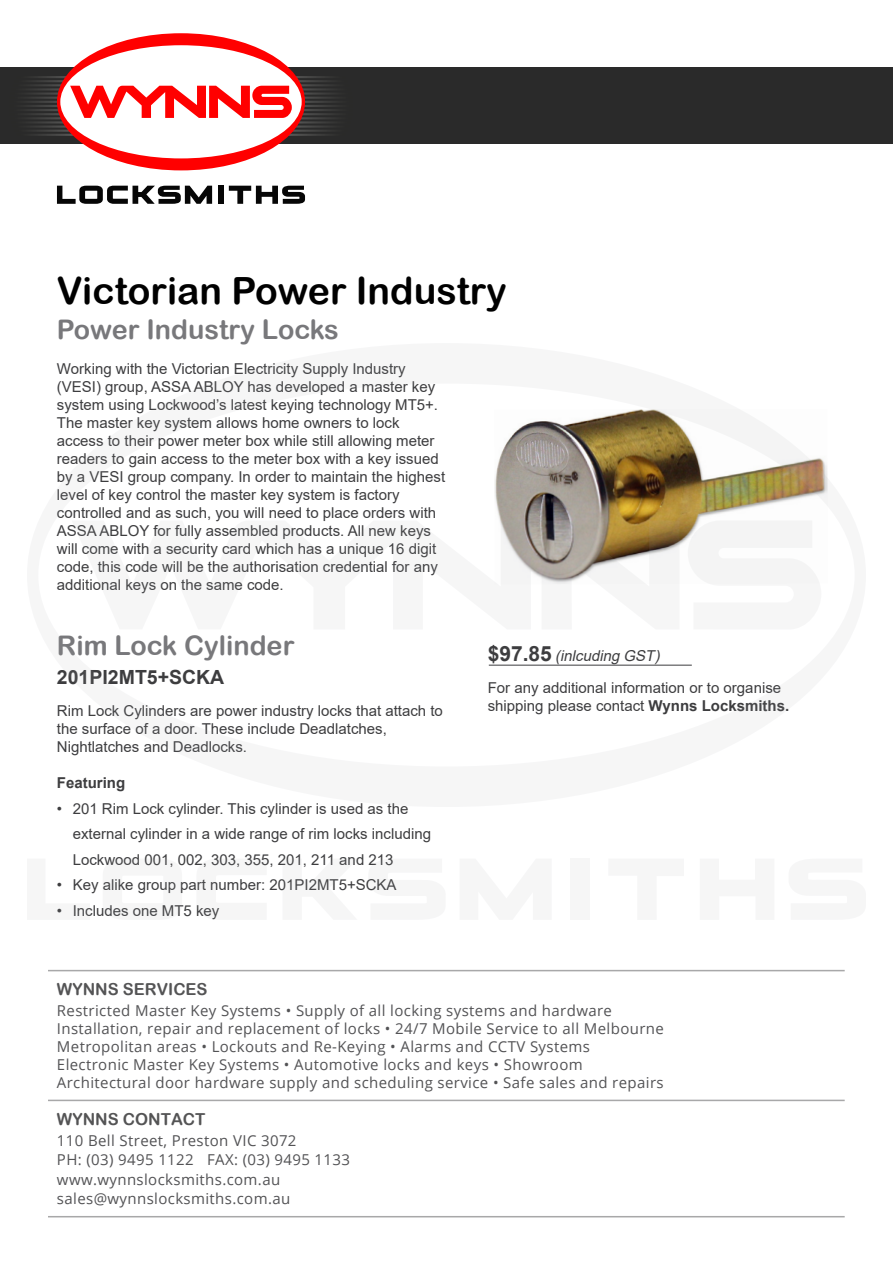
<style>
.page{position:relative;width:893px;height:1263px;background:#fff}
.page>*{position:absolute;margin:0;border:0;box-sizing:border-box;transform-origin:0 0}
.t1{font:37.5px "Arial Rounded MT Bold";color:#000}
.t2{font:27px "Arial Rounded MT Bold";color:#78787b}
.t3{font:700 19.5px "Arial";color:#3d3d3f}
.t4{font:16.5px "Arial Rounded MT Bold";color:#545455}
.t5{font:15px/18px "Arial";color:#3d3d3f}
.t6{font:15px/18px "Open Sans";letter-spacing:.025em;color:#535355}
.t7{font:italic 15px "Arial";color:#3d3d3f}
.t8{font:700 15px "Arial";color:#3d3d3f}
.s1{font-weight:700;font-style:normal;font-size:21px}
.s2{font-weight:700}
</style>
<div class="page">
<div style="left:0;top:67px;width:893px;height:77px;background:#2a2a2a"></div>
<svg style="left:57px;top:185px;width:155px;height:19px"></svg>
<div style="left:218px;top:186px;width:5px;height:18px;background:#060606"></div>
<svg style="left:229px;top:186px;width:76px;height:18px"></svg>
<svg style="left:27px;top:33px;width:309px;height:137px"></svg>
<hr style="left:48px;top:1100px;width:797px;height:1px;background:#a8a8a9">
<hr style="left:48px;top:1216px;width:797px;height:1px;background:#a8a8a9">
<hr style="left:48px;top:970px;width:797px;height:1px;background:#a8a8a9">
<div style="left:571px;top:858px;width:19px;height:62px;background:#f6f6f6"></div>
<img style="left:488px;top:409px;width:340px;height:257px">
<svg style="left:542px;top:520px;width:137px;height:109px"></svg>
<svg style="left:488px;top:520px;width:43px;height:109px;fill:#f6f6f6"></svg>
<svg style="left:688px;top:520px;width:133px;height:109px"></svg>
<h1 class="t1" style="left:57px;top:268px;width:451px">Victorian Power Industry</h1>
<h2 class="t2" style="left:57px;top:313px;width:283px">Power Industry Locks</h2>
<p class="t5" style="left:57px;top:359px;width:390px">Working with the Victorian Electricity Supply Industry (VESI) group, ASSA ABLOY has developed a master key system using Lockwood’s latest keying technology MT5+.<br>The master key system allows home owners to lock access to their power meter box while still allowing meter readers to gain access to the meter box with a key issued by a VESI group company. In order to maintain the highest level of key control the master key system is factory controlled and as such, you will need to place orders with ASSA ABLOY for fully assembled products. All new keys will come with a security card which has a unique 16 digit code, this code will be the authorisation credential for any additional keys on the same code.</p>
<h2 class="t2" style="left:57px;top:630px;width:239px">Rim Lock Cylinder</h2>
<h3 class="t3" style="left:57px;top:663px;width:169px">201PI2MT5+SCKA</h3>
<p class="t5" style="left:57px;top:702px;width:387px">Rim Lock Cylinders are power industry locks that attach to the surface of a door. These include Deadlatches,<br>Nightlatches and Deadlocks.</p>
<p class="t8" style="left:57px;top:772px;width:70px">Featuring</p>
<p class="t5" style="left:73px;top:796px;width:360px;line-height:25.5px;text-indent:-16px">• 201 Rim Lock cylinder. This cylinder is used as the external cylinder in a wide range of rim locks including<br>Lockwood 001, 002, 303, 355, 201, 211 and 213</p>
<p class="t5" style="left:57px;top:876px;width:341px">• Key alike group part number: 201PI2MT5+SCKA</p>
<p class="t5" style="left:57px;top:901px;width:164px">• Includes one MT5 key</p>
<p class="t7" style="left:488px;top:645px;width:177px"><span class="s1">$ 9 7 . 8 5</span> (inlcuding GST)</p>
<p class="t5" style="left:488px;top:678px;width:303px">For any additional information or to organise shipping please contact <span class="s2">Wynns Locksmiths.</span></p>
<p class="t4" style="left:57px;top:980px;width:152px">WYNNS SERVICES</p>
<p class="t6" style="left:57px;top:1001px;width:608px">Restricted Master Key Systems • Supply of all locking systems and hardware Installation, repair and replacement of locks • 24/7 Mobile Service to all Melbourne Metropolitan areas • Lockouts and Re-Keying • Alarms and CCTV Systems Electronic Master Key Systems • Automotive locks and keys • Showroom Architectural door hardware supply and scheduling service • Safe sales and repairs</p>
<p class="t4" style="left:57px;top:1109px;width:150px">WYNNS CONTACT</p>
<p class="t6" style="left:57px;top:1130px;width:295px;line-height:19.5px">110 Bell Street, Preston VIC 3072<br>PH: (03) 9495 1122 FAX: (03) 9495 1133 www.wynnslocksmiths.com.au sales@wynnslocksmiths.com.au</p>
</div>
